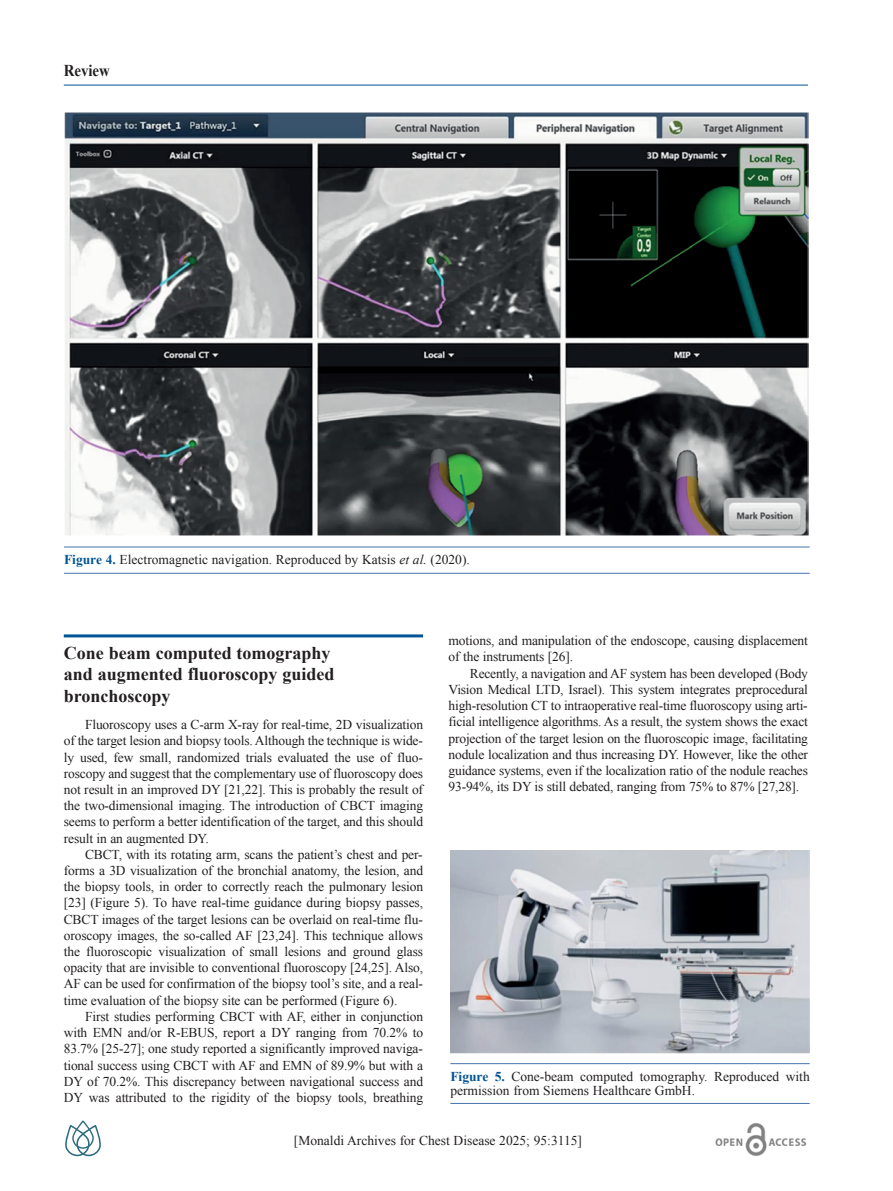
<style>
.page{position:relative;width:893px;height:1191px;background:#fff}
.page>*{position:absolute;margin:0;border:0;box-sizing:border-box;transform-origin:0 0}
.t1{font:700 18px/21.6px "Times New Roman";color:#231f20}
.t2{font:700 16.5px "Times New Roman";color:#231f20;scale:.9 1}
.t3{font:13.5px/16.2px "Times New Roman";letter-spacing:-.01em;color:#231f20;text-align:justify}
.s1{font-weight:700;color:#005394}
.s2{font-style:italic}
</style>
<div class="page">
<hr style="left:64px;top:634px;width:359px;height:3px;background:#005394">
<hr style="left:64px;top:85px;width:744px;height:1px;background:#005394">
<img style="left:715px;top:1123px;width:92px;height:33px">
<svg style="left:65px;top:1120px;width:36px;height:36px"></svg>
<img style="left:64px;top:112px;width:744px;height:424px">
<hr style="left:64px;top:546px;width:746px;height:1px;background:#4674ad">
<hr style="left:64px;top:573px;width:746px;height:1px;background:#4674ad">
<img style="left:450px;top:850px;width:359px;height:203px">
<hr style="left:450px;top:1063px;width:360px;height:1px;background:#4674ad">
<hr style="left:450px;top:1103px;width:360px;height:1px;background:#4674ad">
<p class="t2" style="left:64px;top:61px;width:53px">Review</p>
<p class="t3" style="left:64px;top:552px;width:407px"><span class="s1">Figure 4.</span> Electromagnetic navigation. Reproduced by Katsis <span class="s2">et al.</span> (2020).</p>
<h1 class="t1" style="left:64px;top:642px;width:272px">Cone beam computed tomography and augmented fluoroscopy guided bronchoscopy</h1>
<p class="t3" style="left:64px;top:716px;width:361px;text-indent:21px">Fluoroscopy uses a C-arm X-ray for real-time, 2D visualization of the target lesion and biopsy tools. Although the technique is wide&shy;ly used, few small, randomized trials evaluated the use of fluo&shy;roscopy and suggest that the complementary use of fluoroscopy does not result in an improved DY [21,22]. This is probably the result of the two-dimensional imaging. The introduction of CBCT imaging seems to perform a better identification of the target, and this should result in an augmented DY.</p>
<p class="t3" style="left:64px;top:846px;width:361px;text-indent:21px">CBCT, with its rotating arm, scans the patient’s chest and per&shy;forms a 3D visualization of the bronchial anatomy, the lesion, and the biopsy tools, in order to correctly reach the pulmonary lesion [23] (Figure 5). To have real-time guidance during biopsy passes, CBCT images of the target lesions can be overlaid on real-time flu&shy;oroscopy images, the so-called AF [23,24]. This technique allows the fluoroscopic visualization of small lesions and ground glass opacity that are invisible to conventional fluoroscopy [24,25]. Also, AF can be used for confirmation of the biopsy tool’s site, and a real&shy;time evaluation of the biopsy site can be performed (Figure 6).</p>
<p class="t3" style="left:64px;top:1008px;width:361px;text-indent:21px">First studies performing CBCT with AF, either in conjunction with EMN and/or R-EBUS, report a DY ranging from 70.2% to 83.7% [25-27]; one study reported a significantly improved naviga&shy;tional success using CBCT with AF and EMN of 89.9% but with a DY of 70.2%. This discrepancy between navigational success and DY was attributed to the rigidity of the biopsy tools, breathing</p>
<p class="t3" style="left:449px;top:632px;width:361px">motions, and manipulation of the endoscope, causing displacement of the instruments [26].</p>
<p class="t3" style="left:449px;top:665px;width:361px;text-indent:21px">Recently, a navigation and AF system has been developed (Body Vision Medical LTD, Israel). This system integrates preprocedural high-resolution CT to intraoperative real-time fluoroscopy using arti&shy;ficial intelligence algorithms. As a result, the system shows the exact projection of the target lesion on the fluoroscopic image, facilitating nodule localization and thus increasing DY. However, like the other guidance systems, even if the localization ratio of the nodule reaches 93-94%, its DY is still debated, ranging from 75% to 87% [27,28].</p>
<p class="t3" style="left:450px;top:1069px;width:361px;line-height:13.5px"><span class="s1">Figure 5.</span> Cone-beam computed tomography. Reproduced with permission from Siemens Healthcare GmbH.</p>
<p class="t3" style="left:294px;top:1132px;width:289px">[Monaldi Archives for Chest Disease 2025; 95:3115]</p>
</div>
